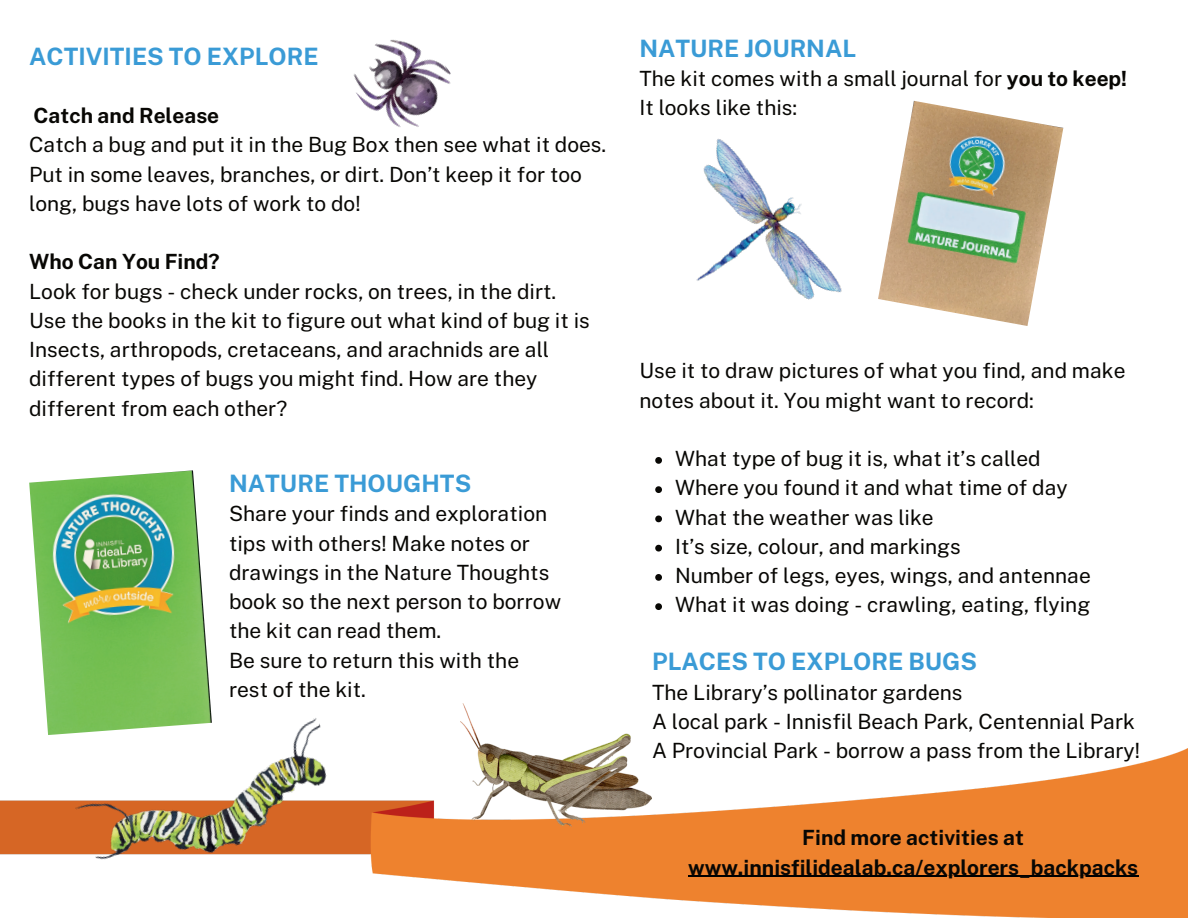
<style>
.page{position:relative;width:1188px;height:918px;background:#fff}
.page>*{position:absolute;margin:0;border:0;box-sizing:border-box;transform-origin:0 0}
.t1{font:700 24px "Public Sans";color:#3a9bd6}
.t2{font:21px/29.2px "Public Sans";color:#080704}
.t3{font:700 21px/29.2px "Public Sans";color:#080704;text-align:center}
.s1{font-weight:700}
</style>
<div class="page">
<img style="left:0;top:748px;width:1188px;height:170px">
<svg style="left:655px;top:457px;width:7px;height:7px"></svg>
<svg style="left:655px;top:486px;width:7px;height:7px"></svg>
<svg style="left:655px;top:516px;width:7px;height:6px"></svg>
<svg style="left:655px;top:545px;width:7px;height:7px"></svg>
<svg style="left:655px;top:574px;width:7px;height:7px"></svg>
<svg style="left:655px;top:603px;width:7px;height:7px"></svg>
<img style="left:74px;top:718px;width:275px;height:174px">
<img style="left:353px;top:39px;width:98px;height:88px">
<img style="left:461px;top:703px;width:191px;height:123px">
<img style="left:881px;top:101px;width:182px;height:225px">
<img style="left:696px;top:138px;width:185px;height:162px">
<img style="left:29px;top:470px;width:183px;height:265px">
<hr style="left:688px;top:876px;width:450px;height:1px;background:#000">
<p class="t1" style="left:29px;top:39px;width:291px">ACTIVITIES TO EXPLORE</p>
<p class="t3" style="left:34px;top:100px;width:187px">Catch and Release</p>
<p class="t2" style="left:29px;top:129px;width:579px">Catch a bug and put it in the Bug Box then see what it does.<br>Put in some leaves, branches, or dirt. Don’t keep it for too long, bugs have lots of work to do!</p>
<p class="t3" style="left:29px;top:246px;width:192px">Who Can You Find?</p>
<p class="t2" style="left:29px;top:275px;width:562px">Look for bugs - check under rocks, on trees, in the dirt.<br>Use the books in the kit to figure out what kind of bug it is Insects, arthropods, cretaceans, and arachnids are all different types of bugs you might find. How are they different from each other?</p>
<p class="t1" style="left:229px;top:466px;width:244px">NATURE THOUGHTS</p>
<p class="t2" style="left:229px;top:498px;width:334px">Share your finds and exploration tips with others! Make notes or drawings in the Nature Thoughts book so the next person to borrow the kit can read them.<br>Be sure to return this with the rest of the kit.</p>
<p class="t1" style="left:639px;top:30px;width:218px">NATURE JOURNAL</p>
<p class="t2" style="left:639px;top:62px;width:489px">The kit comes with a small journal for <span class="s1">you to keep!<br></span>It looks like this:</p>
<p class="t2" style="left:639px;top:355px;width:488px">Use it to draw pictures of what you find, and make notes about it. You might want to record:</p>
<p class="t2" style="left:675px;top:443px;width:417px">What type of bug it is, what it’s called Where you found it and what time of day What the weather was like<br>It’s size, colour, and markings<br>Number of legs, eyes, wings, and antennae What it was doing - crawling, eating, flying</p>
<p class="t1" style="left:652px;top:644px;width:327px">PLACES TO EXPLORE BUGS</p>
<p class="t2" style="left:652px;top:676px;width:490px">The Library’s pollinator gardens<br>A local park - Innisfil Beach Park, Centennial Park<br>A Provincial Park - borrow a pass from the Library!</p>
<p class="t3" style="left:688px;top:822px;width:452px">Find more activities at www.innisfilidealab.ca/explorers_backpacks</p>
</div>
